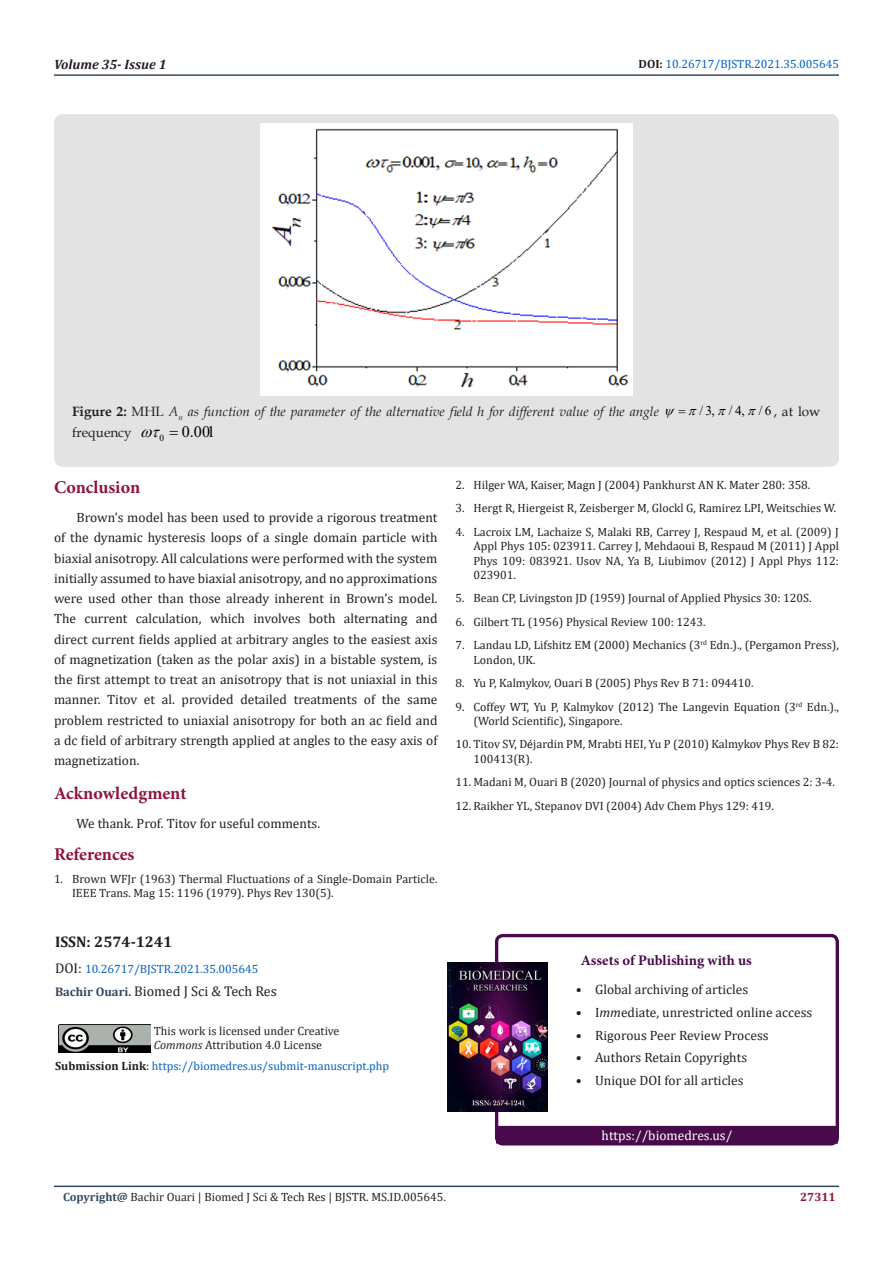
<style>
.page{position:relative;width:893px;height:1263px;background:#fff}
.page>*{position:absolute;margin:0;border:0;box-sizing:border-box;transform-origin:0 0}
.t1{font:700 18px "Minion Pro";color:#8f133a}
.t2{font:16.05px "Times New Roman";color:#000}
.t3{font:700 15.3px "Cambria";color:#231f20}
.t4{font:700 14.7px "Minion Pro";color:#480a4b}
.t5{font:14.1px "Cambria";color:#231f20}
.t6{font:13.5px/20.2px "Cambria";color:#231f20;text-align:justify}
.t7{font:italic 13.5px "Book Antiqua";color:#231f20}
.t8{font:13.5px "Cambria";color:#fff}
.t9{font:italic 700 13.5px "Cambria";color:#231f20}
.t10{font:13.5px "Book Antiqua";color:#231f20}
.t11{font:13.35px "Times New Roman";color:#000}
.t12{font:12px/14.4px "Cambria";color:#231f20}
.t13{font:12px "Cambria";color:#0563c1}
.t14{font:700 12px "Cambria";color:#8f133a}
.s1{font-weight:700;color:#231f20}
.s2{font-weight:700;font-style:normal}
.s3{font-style:normal}
.s4{font-family:"Book Antiqua";font-size:13.5px;color:#231f20}
.s5{font-family:"Calibri"}
.s6{font-size:14.1px;color:#231f20}
.s7{font-weight:700;font-size:12.6px;color:#34495e}
.s8{font-style:italic}
.s9{color:#231f20}
.s10{font-weight:700;color:#34495e}
</style>
<div class="page">
<hr style="left:54px;top:1185px;width:785px;height:2px;background:#34495e">
<hr style="left:54px;top:74px;width:785px;height:2px;background:#34495e">
<div style="left:54px;top:114px;width:785px;height:353px;background:#e3e3e3;border-radius:9px"></div>
<img style="left:260px;top:124px;width:373px;height:271px">
<div style="left:495px;top:934px;width:344px;height:211px;border:3px solid #480a4b;border-radius:6px"></div>
<div style="left:497px;top:1126px;width:340px;height:17px;background:#480a4b"></div>
<img style="left:448px;top:962px;width:99px;height:150px">
<img style="left:58px;top:1024px;width:93px;height:29px">
<p class="t9" style="left:54px;top:55px;width:114px">Volume 35- Issue 1</p>
<p class="t13" style="left:639px;top:57px;width:202px"><span class="s1">DOI:</span> 10.26717/BJSTR.2021.35.005645</p>
<p class="t7" style="left:72px;top:401px;width:588px"><span class="s2">Figure 2:</span> <span class="s3">MHL</span> A<sub>n</sub> as function of the parameter of the alternative field h for different value of the angle</p>
<p class="t11" style="left:700px;top:401px;width:122px">/3, /4, /6<span class="s4">, at low</span></p>
<p class="t10" style="left:72px;top:423px;width:61px">frequency</p>
<p class="t2" style="left:160px;top:420px;width:57px"><sub>0</sub> 0.001</p>
<p class="t1" style="left:54px;top:474px;width:88px">Conclusion</p>
<p class="t6" style="left:54px;top:507px;width:385px;text-indent:22px">Brown’s model has been used to provide a rigorous treatment of the dynamic hysteresis loops of a single domain particle with biaxial anisotropy. All calculations were performed with the system initially assumed to have biaxial anisotropy, and no approximations were used other than those already inherent in Brown’s model.<br>The current calculation, which involves both alternating and direct current fields applied at arbitrary angles to the easiest axis of magnetization (taken as the polar axis) in a bistable system, is the first attempt to treat an anisotropy that is not uniaxial in this manner. Titov et al. provided detailed treatments of the same problem restricted to uniaxial anisotropy for both an ac field and a dc field of arbitrary strength applied at angles to the easy axis of magnetization.</p>
<p class="t1" style="left:54px;top:780px;width:134px">Acknowledgment</p>
<p class="t6" style="left:76px;top:813px;width:245px">We thank. Prof. Titov for useful comments.</p>
<p class="t1" style="left:54px;top:841px;width:82px">References</p>
<p class="t12" style="left:72px;top:872px;width:367px;text-indent:-18px">1. Brown WFJr (1963) Thermal Fluctuations of a Single-Domain Particle.<br>IEEE Trans. Mag 15: 1196 (1979). Phys Rev 130(5).</p>
<p class="t12" style="left:455px;top:478px;width:356px">2. Hilger WA, Kaiser, Magn J (2004) Pankhurst AN K. Mater 280: 358.</p>
<p class="t12" style="left:455px;top:501px;width:382px">3. Hergt R, Hiergeist R, Zeisberger M, Glockl G, Ramirez LPI, Weitschies W.</p>
<p class="t12" style="left:473px;top:524px;width:367px;text-align:justify;text-indent:-18px">4. Lacroix LM, Lachaize S, Malaki RB, Carrey J, Respaud M, et al. (2009) J Appl Phys 105: 023911. Carrey J, Mehdaoui B, Respaud M (2011) J Appl Phys 109: 083921. Usov NA, Ya B, Liubimov (2012) J Appl Phys 112:<br>023901.</p>
<p class="t12" style="left:455px;top:591px;width:358px">5. Bean CP, Livingston JD (1959) Journal of Applied Physics 30: 120S.</p>
<p class="t12" style="left:455px;top:614px;width:252px">6. Gilbert TL (1956) Physical Review 100: 1243.</p>
<p class="t12" style="left:473px;top:638px;width:367px;text-indent:-18px">7. Landau LD, Lifshitz EM (2000) Mechanics (3<sup>rd</sup> Edn.)., (Pergamon Press),<br>London, UK.</p>
<p class="t12" style="left:455px;top:676px;width:300px">8. Yu P, Kalmykov, Ouari B (2005) Phys Rev B 71: 094410.</p>
<p class="t12" style="left:473px;top:699px;width:367px;text-indent:-18px">9. Coffey WT, Yu P, Kalmykov (2012) The Langevin Equation (3<sup>rd</sup> Edn.)., (World Scientific), Singapore.</p>
<p class="t12" style="left:473px;top:737px;width:367px;text-indent:-18px">10. Titov SV, D<span class="s5">é</span>jardin PM, Mrabti HEI, Yu P (2010) Kalmykov Phys Rev B 82:<br>100413(R).</p>
<p class="t12" style="left:455px;top:775px;width:381px">11. Madani M, Ouari B (2020) Journal of physics and optics sciences 2: 3-4.</p>
<p class="t12" style="left:455px;top:798px;width:320px">12. Raikher YL, Stepanov DVI (2004) Adv Chem Phys 129: 419.</p>
<p class="t3" style="left:55px;top:931px;width:119px">ISSN: 2574-1241</p>
<p class="t13" style="left:55px;top:962px;width:205px"><span class="s6">DOI:</span> 10.26717/BJSTR.2021.35.005645</p>
<p class="t5" style="left:55px;top:983px;width:223px"><span class="s7">Bachir Ouari.</span> Biomed J Sci &amp; Tech Res</p>
<p class="t12" style="left:154px;top:1023px;width:187px">This work is licensed under Creative</p>
<p class="t12" style="left:154px;top:1038px;width:170px"><span class="s8">Commons</span> Attribution 4.0 License</p>
<p class="t13" style="left:55px;top:1058px;width:336px"><span class="s1">Submission Link</span><span class="s9">:</span> https://biomedres.us/submit-manuscript.php</p>
<p class="t12" style="left:63px;top:1190px;width:384px"><span class="s10">Copyright@</span> Bachir Ouari | Biomed J Sci &amp; Tech Res | BJSTR. MS.ID.005645.</p>
<p class="t4" style="left:581px;top:949px;width:172px">Assets of Publishing with us</p>
<p class="t6" style="left:576px;top:979px;width:174px">• Global archiving of articles</p>
<p class="t6" style="left:576px;top:1002px;width:238px">• I<span class="s8">mm</span>ediate, unrestricted online access</p>
<p class="t6" style="left:576px;top:1025px;width:194px">• Rigorous Peer Review Process</p>
<p class="t6" style="left:576px;top:1048px;width:173px">• Authors Retain Copyrights</p>
<p class="t6" style="left:576px;top:1071px;width:169px">• Unique DOI for all articles</p>
<p class="t8" style="left:602px;top:1127px;width:132px">https://biomedres.us/</p>
<p class="t14" style="left:800px;top:1188px;width:37px">27311</p>
</div>
